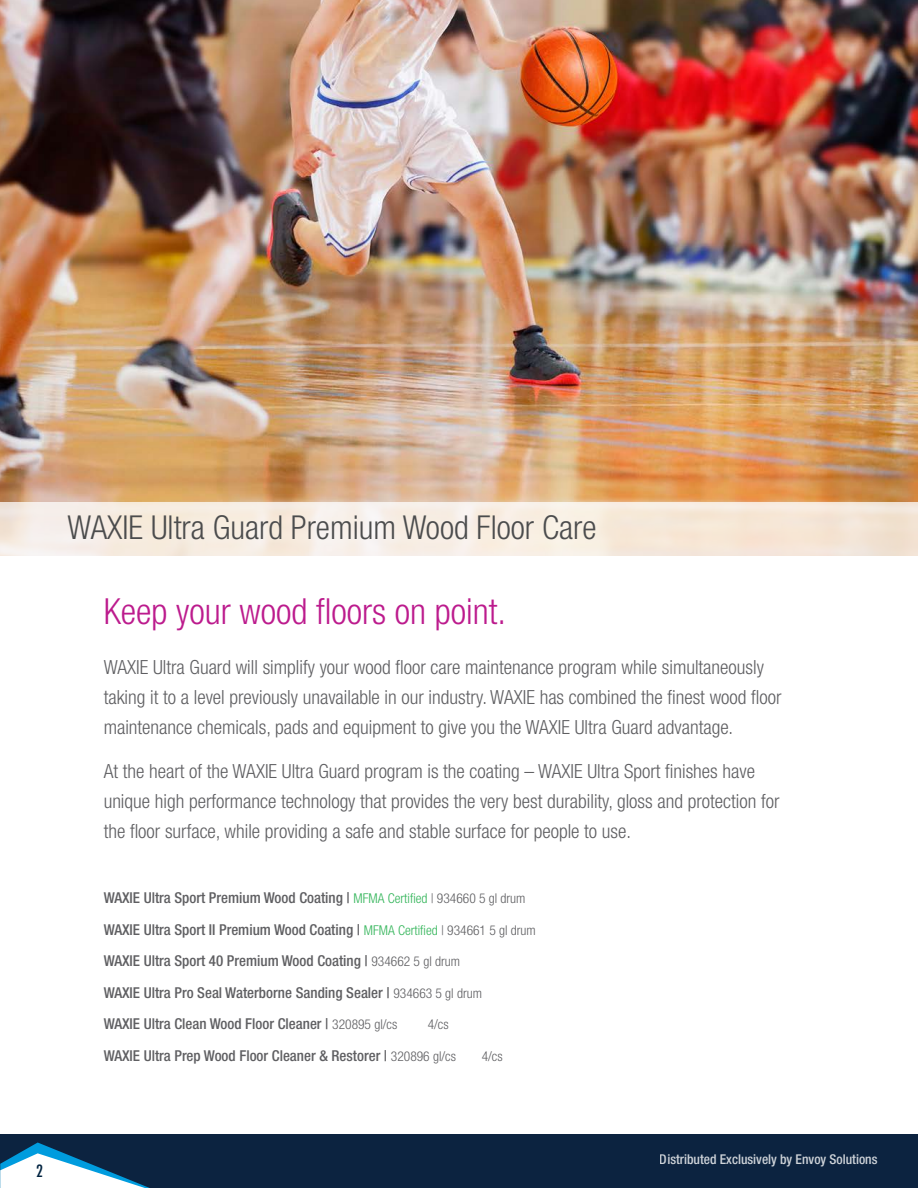
<style>
.page{position:relative;width:918px;height:1188px;background:#fff}
.page>*{position:absolute;margin:0;border:0;box-sizing:border-box;transform-origin:0 0}
._5_Product_Descripti{font:300 condensed 36px "Helvetica Neue LT Std";color:#bc1b8d}
._5_Product_Descripti-2{font:300 condensed 33px "Helvetica Neue LT Std";color:#4b4c4d}
._5_Product_Descripti-3{font:300 condensed 19.5px/30px "Helvetica Neue LT Std";color:#5f5f62}
.t1{font:500 condensed 16.5px "Futura";color:#002340}
._5_Product_Name{font:500 condensed 15px "Helvetica Neue LT Std";color:#5f5f62}
._5_Product_Descripti-4{font:500 condensed 15px "Helvetica Neue LT Std";color:#5f5f62}
.t2{font:500 condensed 13.5px "Helvetica Neue LT Std";color:#fff}
._5_Product_Name-2{font:300 condensed 13.5px "Helvetica Neue LT Std";color:#5f5f62}
.s1{font-weight:300;font-size:13.5px;color:#31b458}
.s2{font-weight:300;font-size:13.5px}
</style>
<div class="page">
<div style="left:0;top:1134px;width:918px;height:54px;background:#0c2340"></div>
<svg style="left:0;top:1143px;width:150px;height:45px"></svg>
<img style="left:0;top:0;width:918px;height:502px">
<svg style="left:0;top:502px;width:918px;height:54px;background:#f6ebe0"></svg>
<p class="_5_Product_Descripti-2" style="left:68px;top:509px;width:530px">WAXIE Ultra Guard Premium Wood Floor Care</p>
<p class="_5_Product_Descripti" style="left:104px;top:591px;width:404px">Keep your wood floors on point.</p>
<p class="_5_Product_Descripti-3" style="left:104px;top:652px;width:679px">WAXIE Ultra Guard will simplify your wood floor care maintenance program while simultaneously taking it to a level previously unavailable in our industry. WAXIE has combined the finest wood floor maintenance chemicals, pads and equipment to give you the WAXIE Ultra Guard advantage.</p>
<p class="_5_Product_Descripti-3" style="left:104px;top:756px;width:677px">At the heart of the WAXIE Ultra Guard program is the coating – WAXIE Ultra Sport finishes have unique high performance technology that provides the very best durability, gloss and protection for the floor surface, while providing a safe and stable surface for people to use.</p>
<p class="_5_Product_Descripti-4" style="left:104px;top:889px;width:423px">WAXIE Ultra Sport Premium Wood Coating | <span class="s1">MFMA Certified</span> <span class="s2">| 934660 5 gl drum</span></p>
<p class="_5_Product_Name" style="left:104px;top:920px;width:434px">WAXIE Ultra Sport II Premium Wood Coating | <span class="s1">MFMA Certified</span> <span class="s2">| 934661 5 gl drum</span></p>
<p class="_5_Product_Name" style="left:104px;top:952px;width:358px">WAXIE Ultra Sport 40 Premium Wood Coating | <span class="s2">934662 5 gl drum</span></p>
<p class="_5_Product_Name" style="left:104px;top:983px;width:380px">WAXIE Ultra Pro Seal Waterborne Sanding Sealer | <span class="s2">934663 5 gl drum</span></p>
<p class="_5_Product_Name" style="left:104px;top:1015px;width:295px">WAXIE Ultra Clean Wood Floor Cleaner | <span class="s2">320895 gl/cs</span></p>
<p class="_5_Product_Name-2" style="left:428px;top:1017px;width:22px">4/cs</p>
<p class="_5_Product_Name" style="left:104px;top:1046px;width:354px">WAXIE Ultra Prep Wood Floor Cleaner &amp; Restorer | <span class="s2">320896 gl/cs</span></p>
<p class="_5_Product_Name-2" style="left:482px;top:1048px;width:22px">4/cs</p>
<p class="t1" style="left:36px;top:1160px;width:8px">2</p>
<p class="t2" style="left:660px;top:1152px;width:219px">Distributed Exclusively by Envoy Solutions</p>
</div>
